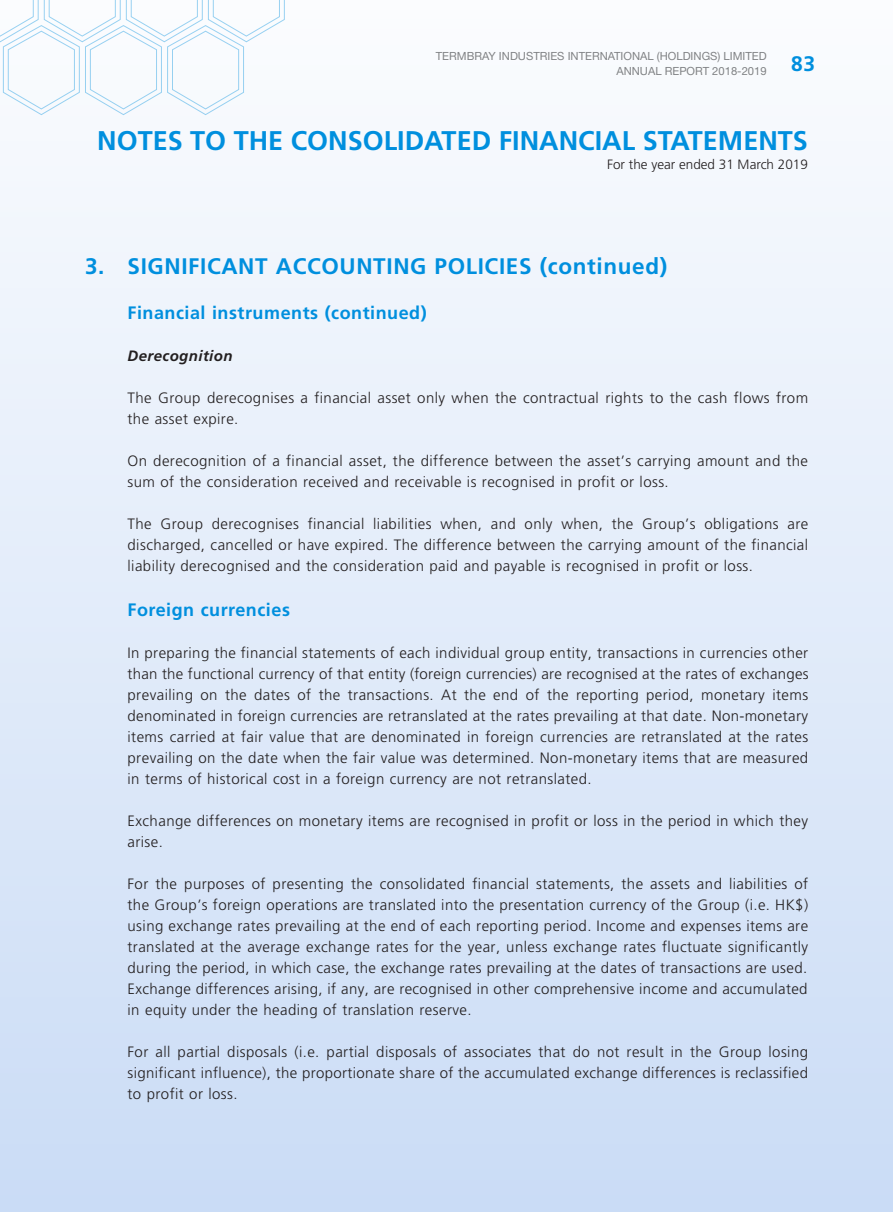
<style>
.page{position:relative;width:893px;height:1212px;background:#fff}
.page>*{position:absolute;margin:0;border:0;box-sizing:border-box;transform-origin:0 0}
.t1{font:700 27px "Frutiger LT Std";color:#008fde}
.t2{font:700 22.5px "Frutiger LT Std";letter-spacing:.03em;color:#008fde}
.t3{font:700 21px "Frutiger LT Std";color:#008fde}
.t4{font:700 18px "Frutiger LT Std";letter-spacing:.03em;color:#008fde}
.t5{font:300 15px/21px "Frutiger LT Std";letter-spacing:.03em;color:#231f20;text-align:justify}
.t6{font:italic 700 15px "Frutiger LT Std";letter-spacing:.03em;color:#231f20}
.t7{font:300 13.5px "Frutiger LT Std";color:#231f20}
.t8{font:11.25px/15px "Helvetica Neue LT Std";color:#808285;text-align:right}
</style>
<div class="page">
<div style="left:0;top:0;width:893px;height:1212px;background:linear-gradient(to bottom,#fbfcfe,#cadcf6)"></div>
<div style="left:432px;top:48px;width:338px;height:31px;background:#fff"></div>
<svg style="left:0;top:0;width:286px;height:116px"></svg>
<p class="t8" style="left:436px;top:49px;width:332px">TERMBRAY INDUSTRIES INTERNATIONAL (HOLDINGS) LIMITED<br>ANNUAL REPORT 2018-2019</p>
<h3 class="t3" style="left:791px;top:51px;width:25px">83</h3>
<h1 class="t1" style="left:97px;top:125px;width:712px">NOTES TO THE CONSOLIDATED FINANCIAL STATEMENTS</h1>
<p class="t7" style="left:607px;top:157px;width:202px">For the year ended 31 March 2019</p>
<h2 class="t2" style="left:85px;top:253px;width:584px">3. SIGNIFICANT ACCOUNTING POLICIES (continued)</h2>
<p class="t4" style="left:128px;top:302px;width:301px">Financial instruments (continued)</p>
<p class="t6" style="left:128px;top:347px;width:107px">Derecognition</p>
<p class="t5" style="left:128px;top:387px;width:682px">The Group derecognises a financial asset only when the contractual rights to the cash flows from the asset expire.</p>
<p class="t5" style="left:128px;top:450px;width:682px">On derecognition of a financial asset, the difference between the asset’s carrying amount and the sum of the consideration received and receivable is recognised in profit or loss.</p>
<p class="t5" style="left:128px;top:513px;width:682px">The Group derecognises financial liabilities when, and only when, the Group’s obligations are discharged, cancelled or have expired. The difference between the carrying amount of the financial liability derecognised and the consideration paid and payable is recognised in profit or loss.</p>
<p class="t4" style="left:128px;top:599px;width:164px">Foreign currencies</p>
<p class="t5" style="left:128px;top:642px;width:682px">In preparing the financial statements of each individual group entity, transactions in currencies other than the functional currency of that entity (foreign currencies) are recognised at the rates of exchanges prevailing on the dates of the transactions. At the end of the reporting period, monetary items denominated in foreign currencies are retranslated at the rates prevailing at that date. Non-monetary items carried at fair value that are denominated in foreign currencies are retranslated at the rates prevailing on the date when the fair value was determined. Non-monetary items that are measured in terms of historical cost in a foreign currency are not retranslated.</p>
<p class="t5" style="left:128px;top:810px;width:682px">Exchange differences on monetary items are recognised in profit or loss in the period in which they arise.</p>
<p class="t5" style="left:128px;top:873px;width:682px">For the purposes of presenting the consolidated financial statements, the assets and liabilities of the Group’s foreign operations are translated into the presentation currency of the Group (i.e. HK$) using exchange rates prevailing at the end of each reporting period. Income and expenses items are translated at the average exchange rates for the year, unless exchange rates fluctuate significantly during the period, in which case, the exchange rates prevailing at the dates of transactions are used.<br>Exchange differences arising, if any, are recognised in other comprehensive income and accumulated in equity under the heading of translation reserve.</p>
<p class="t5" style="left:128px;top:1041px;width:682px">For all partial disposals (i.e. partial disposals of associates that do not result in the Group losing significant influence), the proportionate share of the accumulated exchange differences is reclassified to profit or loss.</p>
</div>
